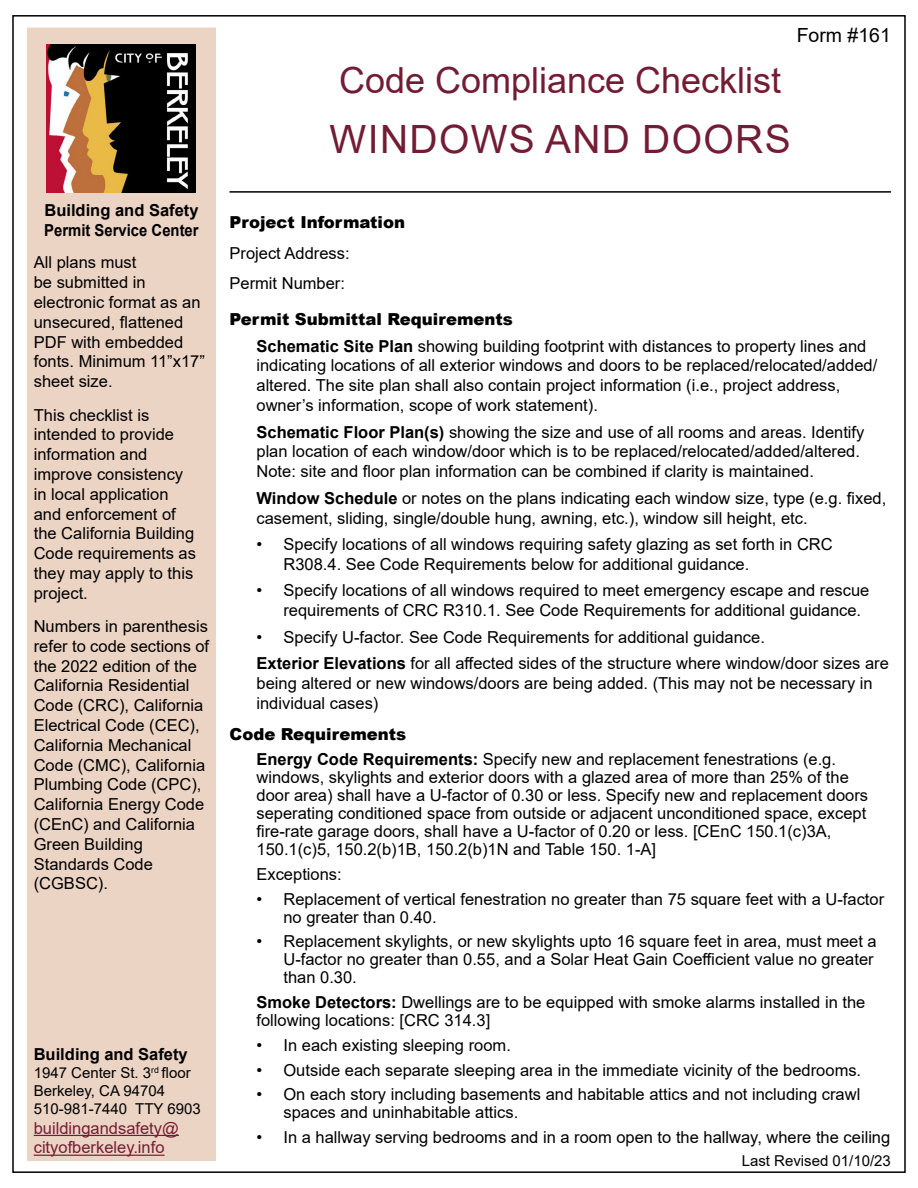
<style>
.page{position:relative;width:918px;height:1188px;background:#fff}
.page>*{position:absolute;margin:0;border:0;box-sizing:border-box;transform-origin:0 0}
.t1{font:39px "Arial";letter-spacing:.035em;color:#731d34}
.t2{font:36px "Arial";color:#731d34}
.t3{font:19.5px "Arial";color:#000}
.t4{font:16.5px/19.8px "Arial";color:#000}
.t5{font:700 16.5px/19.8px "Arial";color:#000}
.t6{font:16.5px/19.8px "Arial";color:#731d34}
.t7{font:900 16.5px "Arial";color:#000}
.t8{font:15px/18px "Arial";color:#000}
.s1{font-weight:900}
.s2{font-weight:700}
</style>
<div class="page">
<div style="left:27px;top:28px;width:189px;height:1133px;background:#ecd4c5"></div>
<img style="left:47px;top:45px;width:148px;height:148px">
<hr style="left:230px;top:191px;width:661px;height:2px;background:#000">
<hr style="left:34px;top:1135px;width:145px;height:1px;background:#731d34">
<hr style="left:34px;top:1155px;width:131px;height:1px;background:#731d34">
<p class="t5" style="left:44px;top:200px;width:156px">Building and Safety<br>Permit Service Center</p>
<p class="t4" style="left:34px;top:253px;width:173px">All plans must<br>be submitted in electronic format as an unsecured, flattened<br>PDF with embedded fonts. Minimum 11”x17” sheet size.</p>
<p class="t4" style="left:34px;top:405px;width:164px">This checklist is intended to provide information and improve consistency in local application and enforcement of the California Building<br>Code requirements as they may apply to this project.</p>
<p class="t4" style="left:34px;top:616px;width:177px">Numbers in parenthesis refer to code sections of the 2022 edition of the<br>California Residential<br>Code (CRC), California<br>Electrical Code (CEC),<br>California Mechanical<br>Code (CMC), California<br>Plumbing Code (CPC),<br>California Energy Code (CEnC) and California<br>Green Building<br>Standards Code (CGBSC).</p>
<p class="t5" style="left:34px;top:1044px;width:156px">Building and Safety</p>
<p class="t8" style="left:34px;top:1064px;width:169px">1947 Center St. 3<sup>rd</sup> floor<br>Berkeley, CA 94704<br>510-981-7440 TTY 6903</p>
<p class="t6" style="left:34px;top:1118px;width:147px">buildingandsafety@ cityofberkeley.info</p>
<p class="t3" style="left:797px;top:21px;width:96px">Form #161</p>
<h2 class="t2" style="left:339px;top:56px;width:444px">Code Compliance Checklist</h2>
<h1 class="t1" style="left:330px;top:113px;width:463px">WINDOWS AND DOORS</h1>
<p class="t7" style="left:230px;top:210px;width:177px">Project Information</p>
<p class="t4" style="left:230px;top:239px;width:122px;line-height:29.7px">Project Address:<br>Permit Number:</p>
<p class="t4" style="left:256px;top:306px;width:611px;line-height:26.5px;text-indent:-27px"><span class="s1">Permit Submittal Requirements<br></span><span class="s2">Schematic Site Plan</span> showing building footprint with distances to property lines and</p>
<p class="t4" style="left:256px;top:356px;width:622px">indicating locations of all exterior windows and doors to be replaced/relocated/added/ altered. The site plan shall also contain project information (i.e., project address, owner’s information, scope of work statement).</p>
<p class="t4" style="left:256px;top:422px;width:609px"><span class="s2">Schematic Floor Plan(s)</span> showing the size and use of all rooms and areas. Identify plan location of each window/door which is to be replaced/relocated/added/altered.<br>Note: site and floor plan information can be combined if clarity is maintained.</p>
<p class="t4" style="left:256px;top:488px;width:631px"><span class="s2">Window Schedule</span> or notes on the plans indicating each window size, type (e.g. fixed, casement, sliding, single/double hung, awning, etc.), window sill height, etc.</p>
<p class="t4" style="left:283px;top:534px;width:551px;text-indent:-27px">• Specify locations of all windows requiring safety glazing as set forth in CRC<br>R308.4. See Code Requirements below for additional guidance.</p>
<p class="t4" style="left:283px;top:581px;width:587px;text-indent:-27px">• Specify locations of all windows required to meet emergency escape and rescue requirements of CRC R310.1. See Code Requirements for additional guidance.</p>
<p class="t4" style="left:256px;top:624px;width:634px;line-height:26.5px">• Specify U-factor. See Code Requirements for additional guidance.<br><span class="s2">Exterior Elevations</span> for all affected sides of the structure where window/door sizes are</p>
<p class="t4" style="left:256px;top:673px;width:618px">being altered or new windows/doors are being added. (This may not be necessary in individual cases)</p>
<p class="t4" style="left:256px;top:722px;width:581px;line-height:24.8px;text-indent:-27px"><span class="s1">Code Requirements<br></span><span class="s2">Energy Code Requirements:</span> Specify new and replacement fenestrations (e.g.</p>
<p class="t4" style="left:256px;top:768px;width:613px;line-height:18px">windows, skylights and exterior doors with a glazed area of more than 25% of the door area) shall have a U-factor of 0.30 or less. Specify new and replacement doors seperating conditioned space from outside or adjacent unconditioned space, except fire-rate garage doors, shall have a U-factor of 0.20 or less. [CEnC 150.1(c)3A, 150.1(c)5, 150.2(b)1B, 150.2(b)1N and Table 150. 1-A]</p>
<p class="t4" style="left:256px;top:864px;width:87px">Exceptions:</p>
<p class="t4" style="left:283px;top:890px;width:602px;line-height:18px;text-indent:-27px">• Replacement of vertical fenestration no greater than 75 square feet with a U-factor no greater than 0.40.</p>
<p class="t4" style="left:283px;top:933px;width:595px;line-height:18px;text-indent:-27px">• Replacement skylights, or new skylights upto 16 square feet in area, must meet a<br>U-factor no greater than 0.55, and a Solar Heat Gain Coefficient value no greater than 0.30.</p>
<p class="t4" style="left:256px;top:993px;width:610px;line-height:18px"><span class="s2">Smoke Detectors:</span> Dwellings are to be equipped with smoke alarms installed in the following locations: [CRC 314.3]</p>
<p class="t4" style="left:256px;top:1035px;width:256px">• In each existing sleeping room.</p>
<p class="t4" style="left:256px;top:1060px;width:606px">• Outside each separate sleeping area in the immediate vicinity of the bedrooms.</p>
<p class="t4" style="left:283px;top:1086px;width:578px;line-height:18px;text-indent:-27px">• On each story including basements and habitable attics and not including crawl spaces and uninhabitable attics.</p>
<p class="t4" style="left:256px;top:1127px;width:635px">• In a hallway serving bedrooms and in a room open to the hallway, where the ceiling</p>
<p class="t8" style="left:742px;top:1152px;width:151px">Last Revised 01/10/23</p>
</div>
